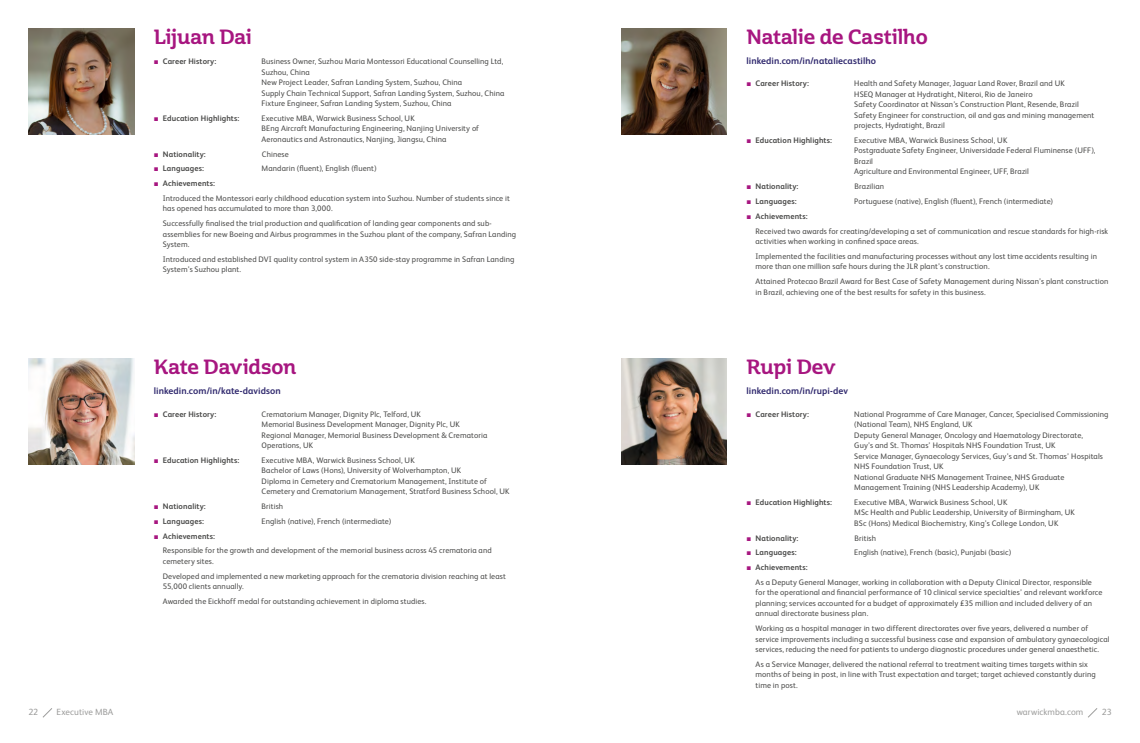
<style>
.page{position:relative;width:1140px;height:743px;background:#fff}
.page>*{position:absolute;margin:0;border:0;box-sizing:border-box;transform-origin:0 0}
.t1{font:20px "Cabrito Semi Nor Bol";letter-spacing:-.01em;color:#a71680}
.t2{font:700 9.5px "FS Albert";letter-spacing:.005em;color:#312a6f}
.t3{font:9px "FS Albert";letter-spacing:.01em;color:#9d9d9c}
.t4{font:8px/10.5px "FS Albert";letter-spacing:.015em;color:#4a4a49}
.t5{font:700 8px "FS Albert";letter-spacing:.01em;color:#4a4a49}
.s1{font-family:"Arial";font-weight:400;color:#a71680}
.s2{font-family:"Arial";color:#a71680}
.s3{font-weight:700}
</style>
<div class="page">
<img style="left:621px;top:359px;width:106px;height:105px">
<img style="left:621px;top:28px;width:106px;height:106px">
<img style="left:28px;top:359px;width:106px;height:105px">
<img style="left:28px;top:28px;width:106px;height:106px">
<svg style="left:1088px;top:708px;width:9px;height:10px"></svg>
<svg style="left:42px;top:708px;width:10px;height:10px"></svg>
<h1 class="t1" style="left:154px;top:24px;width:100px">Lijuan Dai</h1>
<p class="t5" style="left:154px;top:56px;width:64px"><span class="s1">■</span> Career History:</p>
<p class="t4" style="left:261px;top:56px;width:244px">Business Owner, Suzhou Maria Montessori Educational Counselling Ltd, Suzhou, China<br>New Project Leader, Safran Landing System, Suzhou, China<br>Supply Chain Technical Support, Safran Landing System, Suzhou, China Fixture Engineer, Safran Landing System, Suzhou, China</p>
<p class="t5" style="left:154px;top:113px;width:87px"><span class="s1">■</span> Education Highlights:</p>
<p class="t4" style="left:261px;top:112px;width:219px">Executive MBA, Warwick Business School, UK<br>BEng Aircraft Manufacturing Engineering, Nanjing University of<br>Aeronautics and Astronautics, Nanjing, Jiangsu, China</p>
<p class="t5" style="left:154px;top:148px;width:54px"><span class="s1">■</span> Nationality:</p>
<p class="t4" style="left:262px;top:148px;width:28px">Chinese</p>
<p class="t5" style="left:154px;top:163px;width:52px"><span class="s1">■</span> Languages:</p>
<p class="t4" style="left:261px;top:163px;width:116px">Mandarin (fluent), English (fluent)</p>
<p class="t4" style="left:163px;top:176px;width:348px;line-height:14.8px;text-indent:-9px"><span class="s2">■</span> <span class="s3">Achievements:<br></span>Introduced the Montessori early childhood education system into Suzhou. Number of students since it</p>
<p class="t4" style="left:163px;top:201px;width:330px;line-height:14.8px">has opened has accumulated to more than 3,000.<br>Successfully finalised the trial production and qualification of landing gear components and sub-</p>
<p class="t4" style="left:163px;top:228px;width:355px">assemblies for new Boeing and Airbus programmes in the Suzhou plant of the company, Safran Landing<br>System.</p>
<p class="t4" style="left:163px;top:253px;width:353px">Introduced and established DVI quality control system in A350 side-stay programme in Safran Landing<br>System’s Suzhou plant.</p>
<h1 class="t1" style="left:154px;top:354px;width:144px">Kate Davidson</h1>
<p class="t2" style="left:154px;top:385px;width:128px">linkedin.com/in/kate-davidson</p>
<p class="t5" style="left:154px;top:408px;width:64px"><span class="s1">■</span> Career History:</p>
<p class="t4" style="left:261px;top:408px;width:227px">Crematorium Manager, Dignity Plc, Telford, UK<br>Memorial Business Development Manager, Dignity Plc, UK Regional Manager, Memorial Business Development &amp; Crematoria Operations, UK</p>
<p class="t5" style="left:154px;top:454px;width:87px"><span class="s1">■</span> Education Highlights:</p>
<p class="t4" style="left:261px;top:454px;width:249px">Executive MBA, Warwick Business School, UK<br>Bachelor of Laws (Hons), University of Wolverhampton, UK<br>Diploma in Cemetery and Crematorium Management, Institute of Cemetery and Crematorium Management, Stratford Business School, UK</p>
<p class="t5" style="left:154px;top:501px;width:54px"><span class="s1">■</span> Nationality:</p>
<p class="t4" style="left:261px;top:501px;width:23px">British</p>
<p class="t5" style="left:154px;top:515px;width:52px"><span class="s1">■</span> Languages:</p>
<p class="t4" style="left:261px;top:515px;width:131px">English (native), French (intermediate)</p>
<p class="t4" style="left:163px;top:528px;width:330px;line-height:14.8px;text-indent:-9px"><span class="s2">■</span> <span class="s3">Achievements:<br></span>Responsible for the growth and development of the memorial business across 45 crematoria and</p>
<p class="t4" style="left:163px;top:553px;width:345px;line-height:14.8px">cemetery sites.<br>Developed and implemented a new marketing approach for the crematoria division reaching at least</p>
<p class="t4" style="left:163px;top:578px;width:265px;line-height:14.8px">55,000 clients annually.<br>Awarded the Eickhoff medal for outstanding achievement in diploma studies.</p>
<h1 class="t1" style="left:746px;top:24px;width:183px">Natalie de Castilho</h1>
<p class="t2" style="left:746px;top:54px;width:131px">linkedin.com/in/nataliecastilho</p>
<p class="t5" style="left:746px;top:78px;width:64px"><span class="s1">■</span> Career History:</p>
<p class="t4" style="left:854px;top:78px;width:242px">Health and Safety Manager, Jaguar Land Rover, Brazil and UK<br>HSEQ Manager at Hydratight, Niteroi, Rio de Janeiro<br>Safety Coordinator at Nissan’s Construction Plant, Resende, Brazil Safety Engineer for construction, oil and gas and mining management projects, Hydratight, Brazil</p>
<p class="t5" style="left:746px;top:135px;width:87px"><span class="s1">■</span> Education Highlights:</p>
<p class="t4" style="left:854px;top:135px;width:243px">Executive MBA, Warwick Business School, UK<br>Postgraduate Safety Engineer, Universidade Federal Fluminense (UFF), Brazil<br>Agriculture and Environmental Engineer, UFF, Brazil</p>
<p class="t5" style="left:746px;top:181px;width:54px"><span class="s1">■</span> Nationality:</p>
<p class="t4" style="left:854px;top:181px;width:31px">Brazilian</p>
<p class="t5" style="left:746px;top:196px;width:52px"><span class="s1">■</span> Languages:</p>
<p class="t4" style="left:854px;top:196px;width:200px">Portuguese (native), English (fluent), French (intermediate)</p>
<p class="t4" style="left:755px;top:208px;width:354px;line-height:14.8px;text-indent:-9px"><span class="s2">■</span> <span class="s3">Achievements:<br></span>Received two awards for creating/developing a set of communication and rescue standards for high-risk</p>
<p class="t4" style="left:755px;top:233px;width:343px;line-height:14.8px">activities when working in confined space areas.<br>Implemented the facilities and manufacturing processes without any lost time accidents resulting in</p>
<p class="t4" style="left:755px;top:259px;width:354px;line-height:14.8px">more than one million safe hours during the JLR plant’s construction.<br>Attained Protecao Brazil Award for Best Case of Safety Management during Nissan’s plant construction</p>
<p class="t4" style="left:755px;top:286px;width:232px">in Brazil, achieving one of the best results for safety in this business.</p>
<h1 class="t1" style="left:746px;top:354px;width:91px">Rupi Dev</h1>
<p class="t2" style="left:746px;top:385px;width:103px">linkedin.com/in/rupi-dev</p>
<p class="t5" style="left:746px;top:408px;width:64px"><span class="s1">■</span> Career History:</p>
<p class="t4" style="left:854px;top:408px;width:256px">National Programme of Care Manager, Cancer, Specialised Commissioning (National Team), NHS England, UK<br>Deputy General Manager, Oncology and Haematology Directorate,<br>Guy’s and St. Thomas’ Hospitals NHS Foundation Trust, UK<br>Service Manager, Gynaecology Services, Guy’s and St. Thomas’ Hospitals NHS Foundation Trust, UK<br>National Graduate NHS Management Trainee, NHS Graduate Management Training (NHS Leadership Academy), UK</p>
<p class="t5" style="left:746px;top:496px;width:87px"><span class="s1">■</span> Education Highlights:</p>
<p class="t4" style="left:854px;top:496px;width:222px">Executive MBA, Warwick Business School, UK<br>MSc Health and Public Leadership, University of Birmingham, UK<br>BSc (Hons) Medical Biochemistry, King’s College London, UK</p>
<p class="t5" style="left:746px;top:532px;width:54px"><span class="s1">■</span> Nationality:</p>
<p class="t4" style="left:854px;top:532px;width:23px">British</p>
<p class="t5" style="left:746px;top:547px;width:52px"><span class="s1">■</span> Languages:</p>
<p class="t4" style="left:854px;top:547px;width:158px">English (native), French (basic), Punjabi (basic)</p>
<p class="t4" style="left:755px;top:559px;width:338px;line-height:14.8px;text-indent:-9px"><span class="s2">■</span> <span class="s3">Achievements:<br></span>As a Deputy General Manager, working in collaboration with a Deputy Clinical Director, responsible</p>
<p class="t4" style="left:755px;top:587px;width:348px">for the operational and financial performance of 10 clinical service specialties’ and relevant workforce planning; services accounted for a budget of approximately £35 million and included delivery of an annual directorate business plan.</p>
<p class="t4" style="left:755px;top:622px;width:355px">Working as a hospital manager in two different directorates over five years, delivered a number of service improvements including a successful business case and expansion of ambulatory gynaecological services, reducing the need for patients to undergo diagnostic procedures under general anaesthetic.</p>
<p class="t4" style="left:755px;top:658px;width:342px">As a Service Manager, delivered the national referral to treatment waiting times targets within six months of being in post, in line with Trust expectation and target; target achieved constantly during time in post.</p>
<p class="t3" style="left:28px;top:706px;width:11px">22</p>
<p class="t3" style="left:57px;top:706px;width:58px">Executive MBA</p>
<p class="t3" style="left:1016px;top:706px;width:68px">warwickmba.com</p>
<p class="t3" style="left:1101px;top:706px;width:11px">23</p>
</div>
